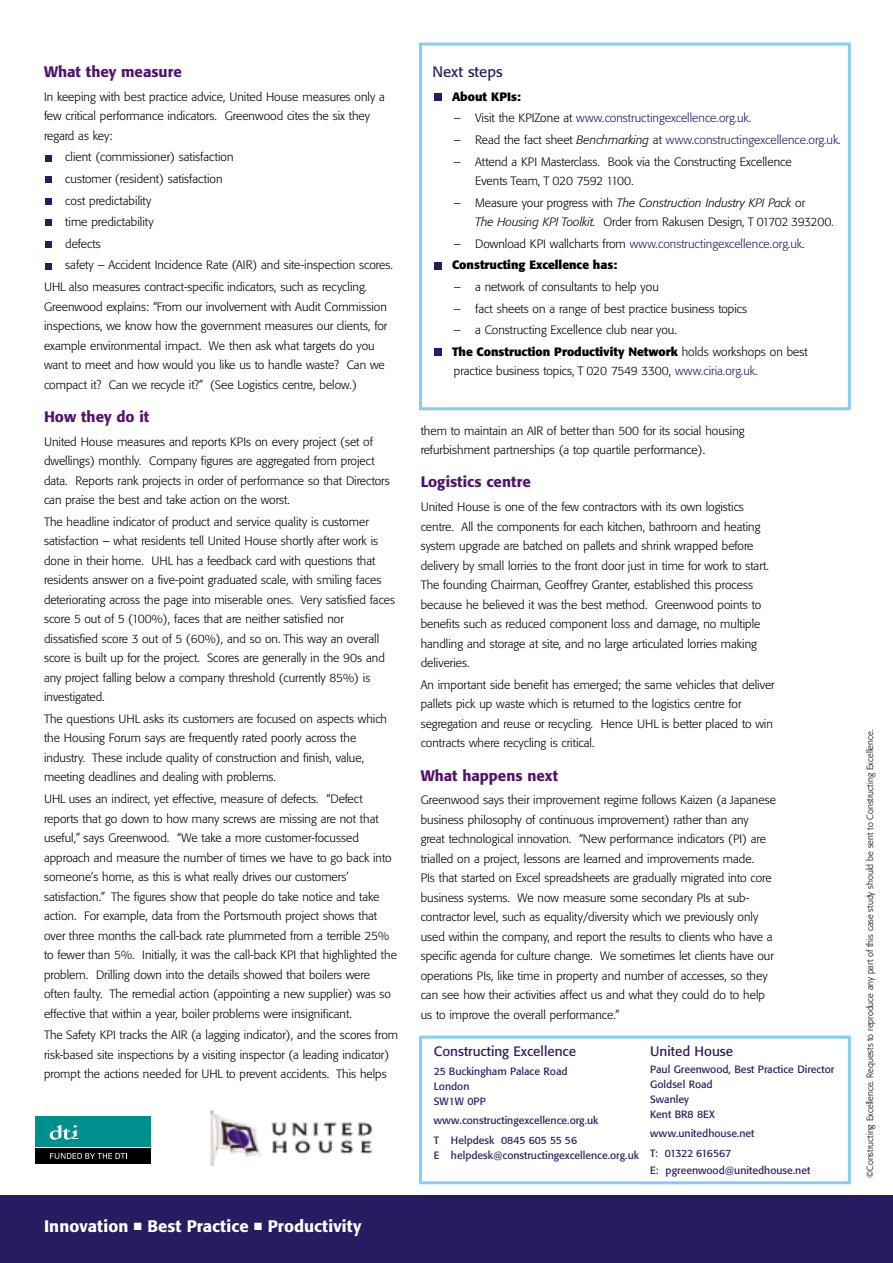
<style>
.page{position:relative;width:893px;height:1263px;background:#fff}
.page>*{position:absolute;margin:0;border:0;box-sizing:border-box;transform-origin:0 0}
.t1{font:500 16.5px "Formata BQ";letter-spacing:.005em;color:#fff}
.t2{font:500 15px "Formata BQ";color:#52126b}
.t3{font:15px "Formata BQ";color:#291b60}
.t4{font:13.5px "Formata BQ";color:#291b60}
.t5{font:300 12px/19.5px "Formata BQ";color:#000}
.t6{font:300 12px/21.6px "Formata BQ";color:#291b60}
.t7{font:700 12px "Formata BQ";color:#000}
.t8{font:10.5px/15px "Formata BQ";color:#291b60}
.t9{font:300 9px "Formata BQ";color:#000}
.s1{color:#000}
.s2{font-style:italic;color:#000}
.s3{font-style:italic}
.s4{font-weight:700;color:#000}
.s5{font-weight:700}
.s6{color:#291b60}
</style>
<div class="page">
<div style="left:0;top:1195px;width:892px;height:68px;background:#291b60"></div>
<svg style="left:46px;top:263px;width:6px;height:6px"></svg>
<div style="left:46px;top:241px;width:6px;height:7px;background:#291b60"></div>
<svg style="left:46px;top:220px;width:6px;height:6px"></svg>
<div style="left:46px;top:198px;width:6px;height:7px;background:#291b60"></div>
<svg style="left:46px;top:177px;width:6px;height:6px"></svg>
<svg style="left:46px;top:155px;width:6px;height:6px"></svg>
<svg style="left:419px;top:42px;width:432px;height:1143px"></svg>
<div style="left:434px;top:348px;width:7px;height:8px;background:#291b60"></div>
<div style="left:434px;top:262px;width:7px;height:7px;background:#291b60"></div>
<div style="left:434px;top:93px;width:7px;height:8px;background:#291b60"></div>
<img style="left:209px;top:1110px;width:163px;height:55px">
<div style="left:35px;top:1117px;width:116px;height:30px;background:#00908c"></div>
<div style="left:35px;top:1148px;width:116px;height:16px;background:#000"></div>
<svg style="left:50px;top:1125px;width:28px;height:15px"></svg>
<svg style="left:50px;top:1153px;width:77px;height:6px"></svg>
<p class="t2" style="left:44px;top:64px;width:139px">What they measure</p>
<p class="t5" style="left:44px;top:87px;width:342px">In keeping with best practice advice, United House measures only a few critical performance indicators. Greenwood cites the six they regard as key:</p>
<p class="t5" style="left:65px;top:148px;width:170px">client (commissioner) satisfaction</p>
<p class="t5" style="left:65px;top:170px;width:159px">customer (resident) satisfaction</p>
<p class="t5" style="left:65px;top:191px;width:88px">cost predictability</p>
<p class="t5" style="left:65px;top:213px;width:90px">time predictability</p>
<p class="t5" style="left:65px;top:234px;width:37px">defects</p>
<p class="t5" style="left:65px;top:256px;width:329px">safety – Accident Incidence Rate (AIR) and site-inspection scores.</p>
<p class="t5" style="left:44px;top:278px;width:324px">UHL also measures contract-specific indicators, such as recycling.</p>
<p class="t5" style="left:44px;top:297px;width:345px">Greenwood explains: “From our involvement with Audit Commission inspections, we know how the government measures our clients, for example environmental impact. We then ask what targets do you want to meet and how would you like us to handle waste? Can we compact it? Can we recycle it?” (See Logistics centre, below.)</p>
<p class="t2" style="left:44px;top:409px;width:106px">How they do it</p>
<p class="t5" style="left:44px;top:432px;width:347px">United House measures and reports KPIs on every project (set of dwellings) monthly. Company figures are aggregated from project data. Reports rank projects in order of performance so that Directors can praise the best and take action on the worst.</p>
<p class="t5" style="left:44px;top:512px;width:352px">The headline indicator of product and service quality is customer satisfaction – what residents tell United House shortly after work is done in their home. UHL has a feedback card with questions that residents answer on a five-point graduated scale, with smiling faces deteriorating across the page into miserable ones. Very satisfied faces score 5 out of 5 (100%), faces that are neither satisfied nor dissatisfied score 3 out of 5 (60%), and so on. This way an overall score is built up for the project. Scores are generally in the 90s and any project falling below a company threshold (currently 85%) is investigated.</p>
<p class="t5" style="left:44px;top:710px;width:344px">The questions UHL asks its customers are focused on aspects which the Housing Forum says are frequently rated poorly across the industry. These include quality of construction and finish, value, meeting deadlines and dealing with problems.</p>
<p class="t5" style="left:44px;top:790px;width:354px">UHL uses an indirect, yet effective, measure of defects. “Defect reports that go down to how many screws are missing are not that useful,” says Greenwood. “We take a more customer-focussed approach and measure the number of times we have to go back into someone’s home, as this is what really drives our customers’ satisfaction.” The figures show that people do take notice and take action. For example, data from the Portsmouth project shows that over three months the call-back rate plummeted from a terrible 25% to fewer than 5%. Initially, it was the call-back KPI that highlighted the problem. Drilling down into the details showed that boilers were often faulty. The remedial action (appointing a new supplier) was so effective that within a year, boiler problems were insignificant.</p>
<p class="t5" style="left:44px;top:1026px;width:355px">The Safety KPI tracks the AIR (a lagging indicator), and the scores from risk-based site inspections by a visiting inspector (a leading indicator) prompt the actions needed for UHL to prevent accidents. This helps</p>
<h1 class="t1" style="left:44px;top:1218px;width:319px">Innovation ■ Best Practice ■ Productivity</h1>
<p class="t3" style="left:432px;top:64px;width:72px">Next steps</p>
<p class="t7" style="left:452px;top:91px;width:70px">About KPIs:</p>
<p class="t6" style="left:454px;top:108px;width:299px"><span class="s1">– Visit the KPIZone at</span> www.constructingexcellence.org.uk.</p>
<p class="t6" style="left:454px;top:129px;width:388px"><span class="s1">– Read the fact sheet</span> <span class="s2">Benchmarking</span> <span class="s1">at</span> www.constructingexcellence.org.uk.</p>
<p class="t5" style="left:475px;top:152px;width:318px;text-indent:-21px">– Attend a KPI Masterclass. Book via the Constructing Excellence<br>Events Team, T 020 7592 1100.</p>
<p class="t5" style="left:475px;top:193px;width:360px;text-indent:-21px">– Measure your progress with <span class="s3">The Construction Industry KPI Pack</span> or<br><span class="s3">The Housing KPI Toolkit.</span> Order from Rakusen Design, T 01702 393200.</p>
<p class="t6" style="left:452px;top:233px;width:354px"><span class="s1">– Download KPI wallcharts from</span> www.constructingexcellence.org.uk<span class="s1">.<br></span><span class="s4">Constructing Excellence has:</span></p>
<p class="t5" style="left:454px;top:278px;width:206px">– a network of consultants to help you</p>
<p class="t5" style="left:454px;top:299px;width:295px">– fact sheets on a range of best practice business topics</p>
<p class="t5" style="left:452px;top:320px;width:357px;line-height:21.6px">– a Constructing Excellence club near you.<br><span class="s5">The Construction Productivity Network</span> holds workshops on best</p>
<p class="t5" style="left:454px;top:362px;width:305px">practice business topics, T 020 7549 3300, <span class="s6">www.ciria.org.uk.</span></p>
<p class="t5" style="left:420px;top:421px;width:325px">them to maintain an AIR of better than 500 for its social housing refurbishment partnerships (a top quartile performance).</p>
<p class="t2" style="left:420px;top:475px;width:112px">Logistics centre</p>
<p class="t5" style="left:420px;top:498px;width:350px">United House is one of the few contractors with its own logistics centre. All the components for each kitchen, bathroom and heating system upgrade are batched on pallets and shrink wrapped before delivery by small lorries to the front door just in time for work to start.<br>The founding Chairman, Geoffrey Granter, established this process because he believed it was the best method. Greenwood points to benefits such as reduced component loss and damage, no multiple handling and storage at site, and no large articulated lorries making deliveries.</p>
<p class="t5" style="left:420px;top:675px;width:355px">An important side benefit has emerged; the same vehicles that deliver pallets pick up waste which is returned to the logistics centre for segregation and reuse or recycling. Hence UHL is better placed to win contracts where recycling is critical.</p>
<p class="t2" style="left:420px;top:768px;width:139px">What happens next</p>
<p class="t5" style="left:420px;top:791px;width:357px">Greenwood says their improvement regime follows Kaizen (a Japanese business philosophy of continuous improvement) rather than any<br>great technological innovation. “New performance indicators (PI) are trialled on a project, lessons are learned and improvements made.<br>PIs that started on Excel spreadsheets are gradually migrated into core business systems. We now measure some secondary PIs at sub&shy;contractor level, such as equality/diversity which we previously only used within the company, and report the results to clients who have a specific agenda for culture change. We sometimes let clients have our operations PIs, like time in property and number of accesses, so they can see how their activities affect us and what they could do to help us to improve the overall performance.”</p>
<p class="t4" style="left:434px;top:1045px;width:144px">Constructing Excellence</p>
<p class="t8" style="left:434px;top:1065px;width:135px">25 Buckingham Palace Road<br>London<br>SW1W 0PP</p>
<p class="t8" style="left:434px;top:1112px;width:166px;line-height:19.2px">www.constructingexcellence.org.uk<br>T Helpdesk 0845 605 55 56</p>
<p class="t8" style="left:434px;top:1148px;width:207px">E helpdesk@constructingexcellence.org.uk</p>
<p class="t4" style="left:650px;top:1045px;width:84px">United House</p>
<p class="t8" style="left:650px;top:1062px;width:185px">Paul Greenwood, Best Practice Director<br>Goldsel Road<br>Swanley<br>Kent BR8 8EX</p>
<p class="t8" style="left:650px;top:1125px;width:106px;line-height:19.2px">www.unitedhouse.net<br>T: 01322 616567</p>
<p class="t8" style="left:650px;top:1163px;width:162px">E: pgreenwood@unitedhouse.net</p>
<p class="t9" style="left:865px;top:1178px;width:450px;rotate:-90deg">©Constructing Excellence. Requests to reproduce any part of this case study should be sent to Constructing Excellence.</p>
</div>
